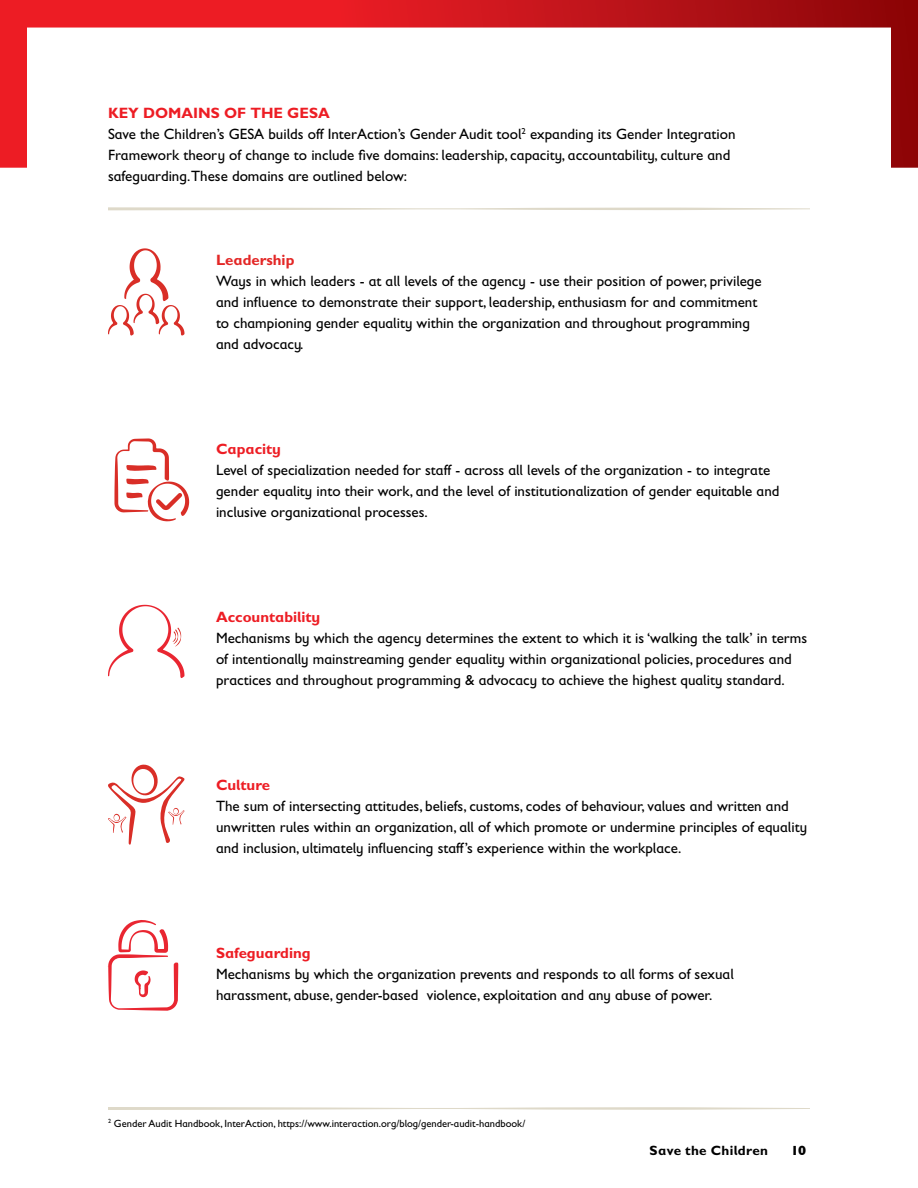
<style>
.page{position:relative;width:918px;height:1188px;background:#fff}
.page>*{position:absolute;margin:0;border:0;box-sizing:border-box;transform-origin:0 0}
.t1{font:15px/21px "Gill Sans Infant Std";color:#000}
.t2{font:700 15px "Gill Sans Infant Std";color:#ed1d24}
.t3{font:700 15px "Gill Sans Infant Std";color:#e32726}
.t4{font:700 13.5px "Gill Sans Infant Std";letter-spacing:.025em;color:#000}
.t5{font:700 13.5px "Gill Sans";color:#000}
.t6{font:10.5px "Gill Sans Infant Std";color:#000}
.s1{font-weight:700;color:#ed1d24}
</style>
<div class="page">
<svg style="left:0;top:0;width:918px;height:168px"></svg>
<svg style="left:108px;top:764px;width:77px;height:81px"></svg>
<svg style="left:108px;top:605px;width:77px;height:73px"></svg>
<svg style="left:108px;top:248px;width:77px;height:88px"></svg>
<svg style="left:108px;top:920px;width:70px;height:91px"></svg>
<svg style="left:108px;top:207px;width:702px;height:3px"></svg>
<svg style="left:108px;top:1107px;width:702px;height:3px"></svg>
<svg style="left:114px;top:438px;width:75px;height:83px"></svg>
<p class="t1" style="left:108px;top:103px;width:629px"><span class="s1">KEY DOMAINS OF THE GESA<br></span>Save the Children’s GESA builds off InterAction’s Gender Audit tool<sup>2</sup> expanding its Gender Integration Framework theory of change to include five domains: leadership, capacity, accountability, culture and safeguarding.These domains are outlined below:</p>
<p class="t3" style="left:216px;top:251px;width:80px">Leadership</p>
<p class="t1" style="left:216px;top:271px;width:547px">Ways in which leaders - at all levels of the agency - use their position of power, privilege and influence to demonstrate their support, leadership, enthusiasm for and commitment to championing gender equality within the organization and throughout programming and advocacy.</p>
<p class="t2" style="left:216px;top:440px;width:67px">Capacity</p>
<p class="t1" style="left:216px;top:460px;width:565px">Level of specialization needed for staff - across all levels of the organization - to integrate gender equality into their work, and the level of institutionalization of gender equitable and inclusive organizational processes.</p>
<p class="t2" style="left:216px;top:608px;width:106px">Accountability</p>
<p class="t1" style="left:216px;top:628px;width:593px">Mechanisms by which the agency determines the extent to which it is ‘walking the talk’ in terms of intentionally mainstreaming gender equality within organizational policies, procedures and practices and throughout programming &amp; advocacy to achieve the highest quality standard.</p>
<p class="t2" style="left:216px;top:776px;width:56px">Culture</p>
<p class="t1" style="left:216px;top:796px;width:593px">The sum of intersecting attitudes, beliefs, customs, codes of behaviour, values and written and unwritten rules within an organization, all of which promote or undermine principles of equality and inclusion, ultimately influencing staff’s experience within the workplace.</p>
<p class="t2" style="left:216px;top:944px;width:96px">Safeguarding</p>
<p class="t1" style="left:216px;top:964px;width:519px">Mechanisms by which the organization prevents and responds to all forms of sexual harassment, abuse, gender-based violence, exploitation and any abuse of power.</p>
<p class="t6" style="left:108px;top:1117px;width:419px"><sup>2</sup> Gender Audit Handbook, InterAction, https://www.interaction.org/blog/gender-audit-handbook/</p>
<p class="t4" style="left:650px;top:1143px;width:120px">Save the Children</p>
<p class="t5" style="left:791px;top:1140px;width:17px">10</p>
</div>
